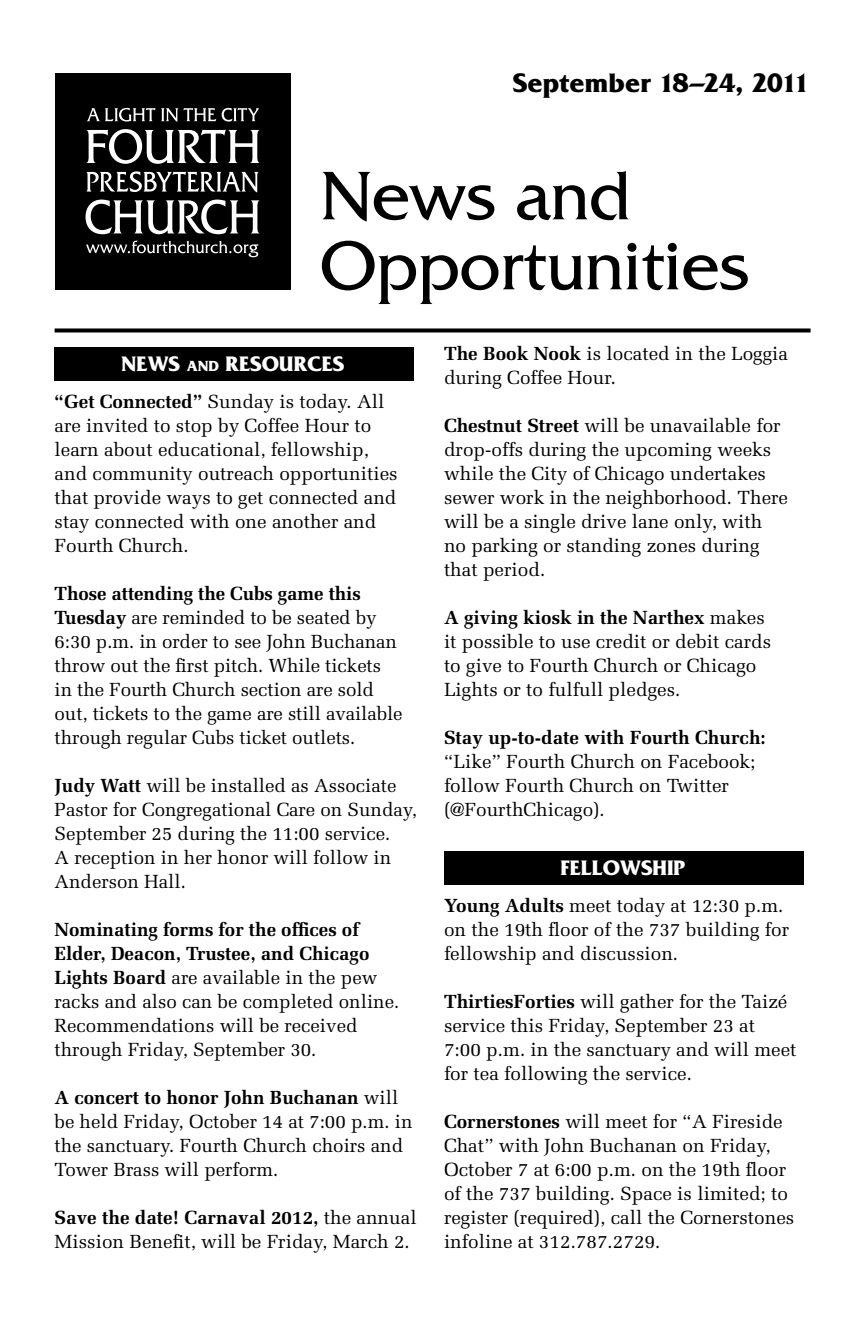
<style>
.page{position:relative;width:864px;height:1332px;background:#fff}
.page>*{position:absolute;margin:0;border:0;box-sizing:border-box;transform-origin:0 0}
.t1{font:72px/70px "Friz Quadrata Std";color:#000}
.t2{font:700 28px "Friz Quadrata Std";letter-spacing:.005em;color:#000}
.t3{font:700 22px "Friz Quadrata Std";color:#fff}
.t4{font:19px/24px "Melior LT Std";color:#000}
.t5{font:700 19px "Melior LT Std";color:#000}
.s1{font-size:15.4px}
.s2{font-weight:700}
</style>
<div class="page">
<div style="left:56px;top:73px;width:235px;height:216px;background:#000"></div>
<svg style="left:86px;top:129px;width:173px;height:35px"></svg>
<svg style="left:86px;top:171px;width:173px;height:22px"></svg>
<svg style="left:86px;top:200px;width:173px;height:34px"></svg>
<svg style="left:87px;top:108px;width:129px;height:14px"></svg>
<svg style="left:222px;top:108px;width:37px;height:14px"></svg>
<svg style="left:86px;top:241px;width:173px;height:16px"></svg>
<svg style="left:55px;top:328px;width:756px;height:4px;fill:#000"></svg>
<div style="left:54px;top:347px;width:360px;height:34px;background:#000"></div>
<div style="left:444px;top:851px;width:360px;height:34px;background:#000"></div>
<h2 class="t2" style="left:513px;top:68px;width:298px">September 18–24, 2011</h2>
<h1 class="t1" style="left:320px;top:161px;width:431px">News and<br>Opportunities</h1>
<p class="t3" style="left:121px;top:351px;width:225px">NEWS <span class="s1">and</span> RESOURCES</p>
<p class="t4" style="left:55px;top:390px;width:345px"><span class="s2">“Get Connected”</span> Sunday is today. All are invited to stop by Coffee Hour to learn about educational, fellowship, and community outreach opportunities that provide ways to get connected and stay connected with one another and Fourth Church.</p>
<p class="t4" style="left:55px;top:582px;width:350px"><span class="s2">Those attending the Cubs game this Tuesday</span> are reminded to be seated by 6:30 p.m. in order to see John Buchanan throw out the first pitch. While tickets in the Fourth Church section are sold out, tickets to the game are still available through regular Cubs ticket outlets.</p>
<p class="t4" style="left:55px;top:774px;width:364px"><span class="s2">Judy Watt</span> will be installed as Associate Pastor for Congregational Care on Sunday, September 25 during the 11:00 service.<br>A reception in her honor will follow in Anderson Hall.</p>
<p class="t4" style="left:55px;top:918px;width:346px"><span class="s2">Nominating forms for the offices of Elder, Deacon, Trustee, and Chicago Lights Board</span> are available in the pew racks and also can be completed online.<br>Recommendations will be received through Friday, September 30.</p>
<p class="t4" style="left:55px;top:1086px;width:360px"><span class="s2">A concert to honor John Buchanan</span> will be held Friday, October 14 at 7:00 p.m. in the sanctuary. Fourth Church choirs and Tower Brass will perform.</p>
<p class="t4" style="left:55px;top:1206px;width:364px"><span class="s2">Save the date! Carnaval 2012,</span> the annual<br>Mission Benefit, will be Friday, March 2.</p>
<p class="t4" style="left:444px;top:342px;width:346px"><span class="s2">The Book Nook</span> is located in the Loggia during Coffee Hour.</p>
<p class="t4" style="left:444px;top:414px;width:346px"><span class="s2">Chestnut Street</span> will be unavailable for drop-offs during the upcoming weeks while the City of Chicago undertakes sewer work in the neighborhood. There will be a single drive lane only, with no parking or standing zones during that period.</p>
<p class="t4" style="left:444px;top:606px;width:329px"><span class="s2">A giving kiosk in the Narthex</span> makes it possible to use credit or debit cards to give to Fourth Church or Chicago Lights or to fulfull pledges.</p>
<p class="t5" style="left:444px;top:726px;width:323px">Stay up-to-date with Fourth Church:</p>
<p class="t4" style="left:444px;top:750px;width:313px">“Like” Fourth Church on Facebook; follow Fourth Church on Twitter (@FourthChicago).</p>
<p class="t3" style="left:561px;top:855px;width:126px">FELLOWSHIP</p>
<p class="t4" style="left:444px;top:894px;width:347px"><span class="s2">Young Adults</span> meet today at 12:30 p.m. on the 19th floor of the 737 building for fellowship and discussion.</p>
<p class="t4" style="left:444px;top:990px;width:354px"><span class="s2">ThirtiesForties</span> will gather for the Taizé service this Friday, September 23 at 7:00 p.m. in the sanctuary and will meet for tea following the service.</p>
<p class="t4" style="left:444px;top:1110px;width:352px"><span class="s2">Cornerstones</span> will meet for “A Fireside Chat” with John Buchanan on Friday, October 7 at 6:00 p.m. on the 19th floor of the 737 building. Space is limited; to register (required), call the Cornerstones infoline at 312.787.2729.</p>
</div>
